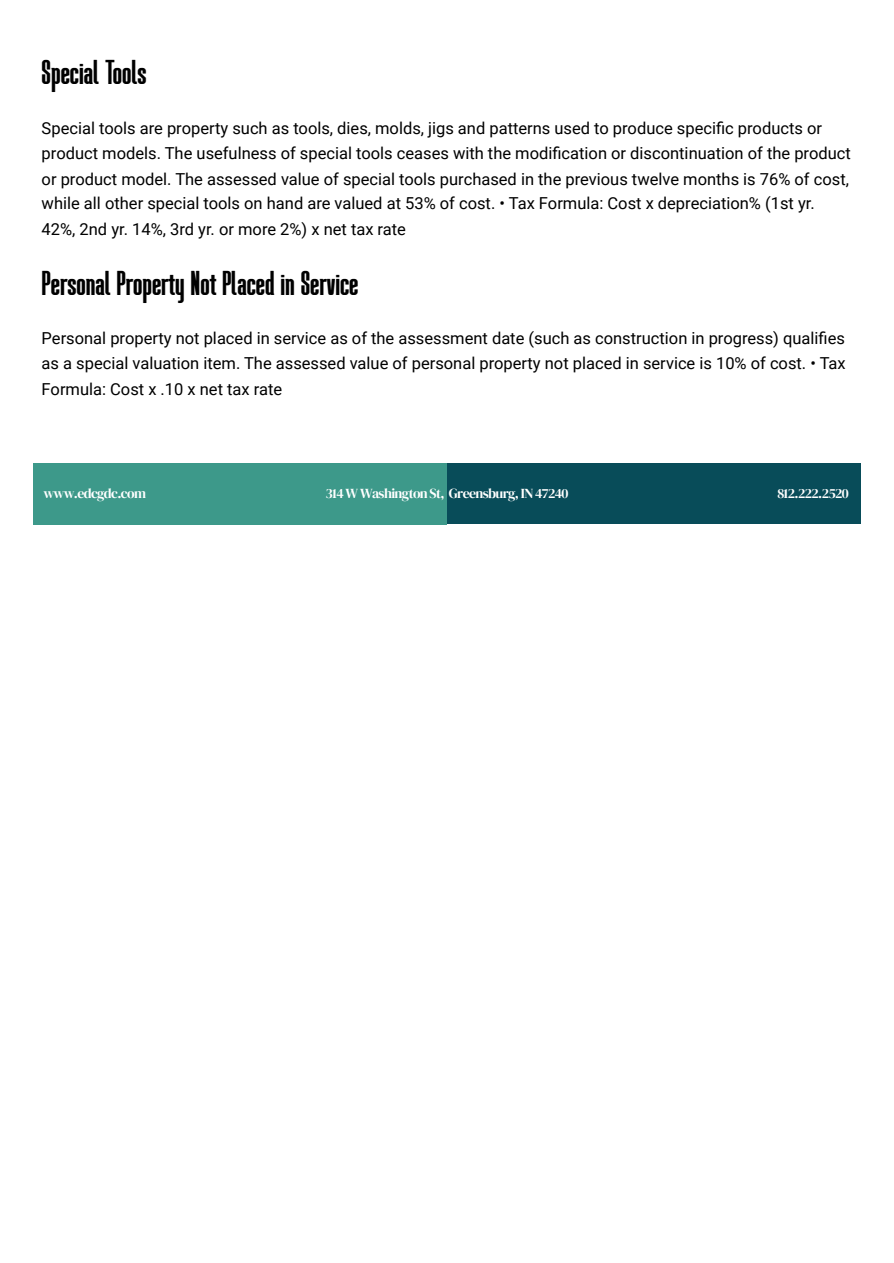
<style>
.page{position:relative;width:894px;height:1263px;background:#fff}
.page>*{position:absolute;margin:0;border:0;box-sizing:border-box;transform-origin:0 0}
.t1{font:34.5px "BROKENZ";color:#000}
.t2{font:16.5px/25.3px "Roboto";color:#000}
.t3{font:13.8px "DM Serif Display";letter-spacing:-.045em;color:#fff}
</style>
<div class="page">
<div style="left:34px;top:464px;width:826px;height:60px;background:#084c59"></div>
<div style="left:34px;top:464px;width:413px;height:60px;background:#3d998a"></div>
<h2 class="t1" style="left:42px;top:54px;width:106px">Special Tools</h2>
<p class="t2" style="left:42px;top:116px;width:810px">Special tools are property such as tools, dies, molds, jigs and patterns used to produce specific products or product models. The usefulness of special tools ceases with the modification or discontinuation of the product or product model. The assessed value of special tools purchased in the previous twelve months is 76% of cost, while all other special tools on hand are valued at 53% of cost. • Tax Formula: Cost x depreciation% (1st yr.<br>42%, 2nd yr. 14%, 3rd yr. or more 2%) x net tax rate</p>
<h2 class="t1" style="left:42px;top:265px;width:318px">Personal Property Not Placed in Service</h2>
<p class="t2" style="left:42px;top:326px;width:805px;text-align:justify">Personal property not placed in service as of the assessment date (such as construction in progress) qualifies as a special valuation item. The assessed value of personal property not placed in service is 10% of cost. • Tax Formula: Cost x .10 x net tax rate</p>
<p class="t3" style="left:43px;top:484px;width:104px">www.edcgdc.com</p>
<p class="t3" style="left:325px;top:484px;width:244px">314 W Washington St, Greensburg, IN 47240</p>
<p class="t3" style="left:777px;top:484px;width:73px">812.222.2520</p>
</div>
